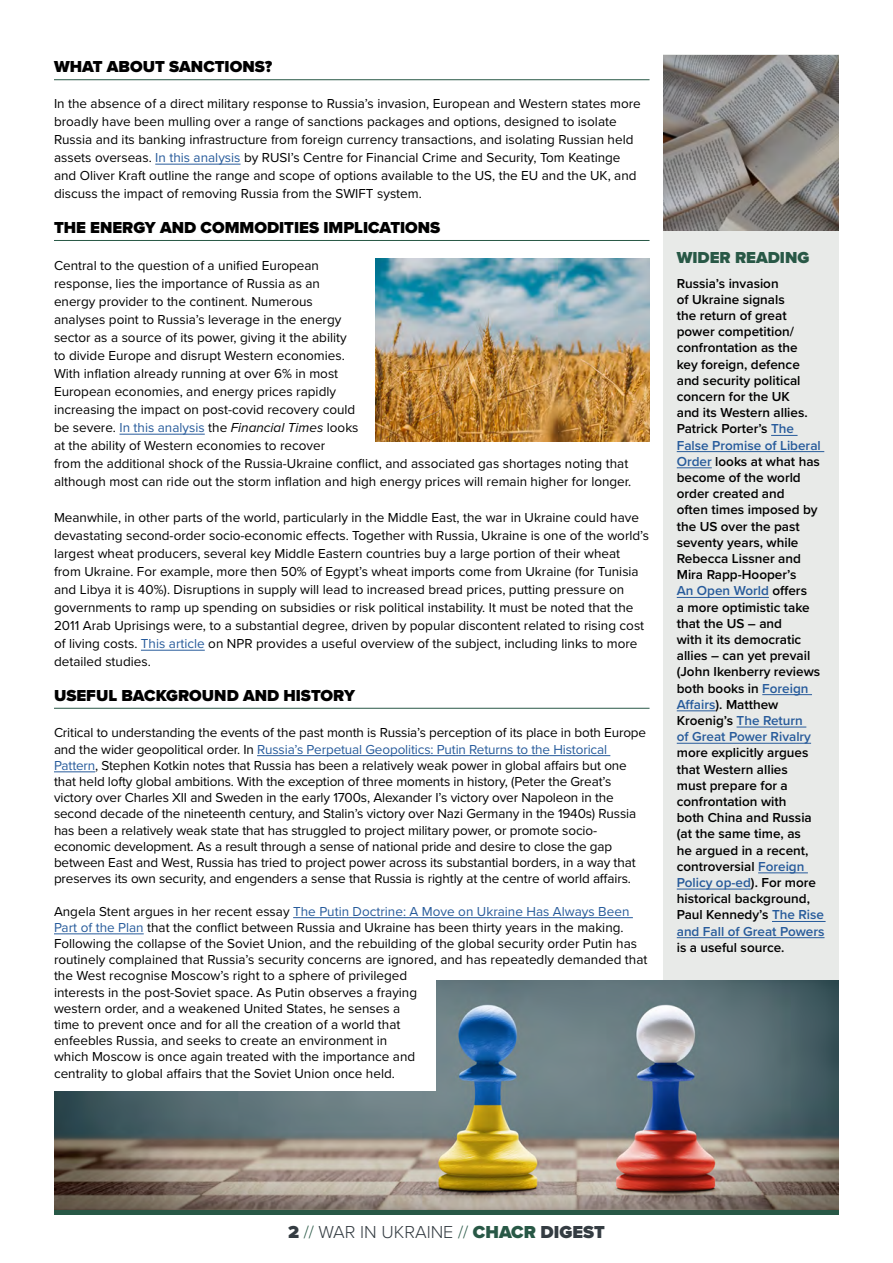
<style>
.page{position:relative;width:893px;height:1263px;background:#fff}
.page>*{position:absolute;margin:0;border:0;box-sizing:border-box;transform-origin:0 0}
.t1{font:300 18px "Proxima Nova";color:#343c42}
.t2{font:900 16.5px "Proxima Nova";color:#000}
.t3{font:900 16.5px "Proxima Nova";color:#285846}
.t4{font:13.5px/18px "Proxima Nova";color:#000}
.t5{font:600 13.5px/16.2px "Proxima Nova";color:#000}
.s1{color:#275b9b}
.s2{font-style:italic}
.s3{font-weight:900}
.s4{color:#285846}
.s5{font-weight:900;color:#285846}
</style>
<div class="page">
<div style="left:54px;top:1209px;width:785px;height:6px;background:#285846"></div>
<div style="left:663px;top:54px;width:176px;height:1155px;background:#e8eae8"></div>
<svg style="left:771px;top:435px;width:27px;height:1px"></svg>
<hr style="left:677px;top:451px;width:147px;height:1px;background:#275b9b">
<hr style="left:677px;top:467px;width:35px;height:1px;background:#275b9b">
<hr style="left:677px;top:597px;width:92px;height:1px;background:#275b9b">
<hr style="left:762px;top:694px;width:50px;height:1px;background:#275b9b">
<hr style="left:677px;top:710px;width:38px;height:1px;background:#275b9b">
<hr style="left:736px;top:726px;width:70px;height:1px;background:#275b9b">
<hr style="left:677px;top:743px;width:134px;height:1px;background:#275b9b">
<hr style="left:758px;top:872px;width:50px;height:1px;background:#275b9b">
<hr style="left:677px;top:888px;width:74px;height:1px;background:#275b9b">
<hr style="left:772px;top:921px;width:54px;height:1px;background:#275b9b">
<hr style="left:677px;top:937px;width:147px;height:1px;background:#275b9b">
<hr style="left:155px;top:164px;width:86px;height:1px;background:#275b9b">
<hr style="left:54px;top:79px;width:595px;height:1px;background:#285846">
<hr style="left:119px;top:434px;width:86px;height:1px;background:#275b9b">
<hr style="left:141px;top:650px;width:64px;height:1px;background:#275b9b">
<hr style="left:54px;top:240px;width:595px;height:1px;background:#285846">
<img style="left:375px;top:259px;width:274px;height:183px">
<hr style="left:54px;top:708px;width:595px;height:1px;background:#285846">
<img style="left:54px;top:980px;width:785px;height:229px">
<div style="left:38px;top:955px;width:398px;height:136px;background:#fff"></div>
<hr style="left:257px;top:755px;width:353px;height:1px;background:#275b9b">
<hr style="left:54px;top:771px;width:41px;height:1px;background:#275b9b">
<hr style="left:293px;top:917px;width:340px;height:1px;background:#275b9b">
<hr style="left:54px;top:933px;width:90px;height:1px;background:#275b9b">
<img style="left:663px;top:55px;width:176px;height:175px">
<p class="t2" style="left:54px;top:55px;width:220px">WHAT ABOUT SANCTIONS?</p>
<p class="t4" style="left:54px;top:94px;width:588px">In the absence of a direct military response to Russia’s invasion, European and Western states more broadly have been mulling over a range of sanctions packages and options, designed to isolate Russia and its banking infrastructure from foreign currency transactions, and isolating Russian held assets overseas. <span class="s1">In this analysis</span> by RUSI’s Centre for Financial Crime and Security, Tom Keatinge and Oliver Kraft outline the range and scope of options available to the US, the EU and the UK, and discuss the impact of removing Russia from the SWIFT system.</p>
<p class="t2" style="left:54px;top:215px;width:388px">THE ENERGY AND COMMODITIES IMPLICATIONS</p>
<p class="t4" style="left:54px;top:256px;width:579px">Central to the question of a unified European<br>response, lies the importance of Russia as an<br>energy provider to the continent. Numerous<br>analyses point to Russia’s leverage in the energy<br>sector as a source of its power, giving it the ability<br>to divide Europe and disrupt Western economies.<br>With inflation already running at over 6% in most<br>European economies, and energy prices rapidly<br>increasing the impact on post-covid recovery could<br>be severe. <span class="s1">In this analysis</span> the <span class="s2">Financial Times</span> looks<br>at the ability of Western economies to recover<br>from the additional shock of the Russia-Ukraine conflict, and associated gas shortages noting that although most can ride out the storm inflation and high energy prices will remain higher for longer.</p>
<p class="t4" style="left:54px;top:508px;width:597px">Meanwhile, in other parts of the world, particularly in the Middle East, the war in Ukraine could have devastating second-order socio-economic effects. Together with Russia, Ukraine is one of the world’s largest wheat producers, several key Middle Eastern countries buy a large portion of their wheat from Ukraine. For example, more then 50% of Egypt’s wheat imports come from Ukraine (for Tunisia and Libya it is 40%). Disruptions in supply will lead to increased bread prices, putting pressure on governments to ramp up spending on subsidies or risk political instability. It must be noted that the 2011 Arab Uprisings were, to a substantial degree, driven by popular discontent related to rising cost of living costs. <span class="s1">This article</span> on NPR provides a useful overview of the subject, including links to more detailed studies.</p>
<p class="t2" style="left:54px;top:683px;width:303px">USEFUL BACKGROUND AND HISTORY</p>
<p class="t4" style="left:54px;top:724px;width:594px;line-height:16.2px">Critical to understanding the events of the past month is Russia’s perception of its place in both Europe and the wider geopolitical order. In <span class="s1">Russia’s Perpetual Geopolitics: Putin Returns to the Historical Pattern</span>, Stephen Kotkin notes that Russia has been a relatively weak power in global affairs but one that held lofty global ambitions. With the exception of three moments in history, (Peter the Great’s victory over Charles XII and Sweden in the early 1700s, Alexander I’s victory over Napoleon in the second decade of the nineteenth century, and Stalin’s victory over Nazi Germany in the 1940s) Russia has been a relatively weak state that has struggled to project military power, or promote socio&shy;economic development. As a result through a sense of national pride and desire to close the gap between East and West, Russia has tried to project power across its substantial borders, in a way that preserves its own security, and engenders a sense that Russia is rightly at the centre of world affairs.</p>
<p class="t4" style="left:54px;top:902px;width:595px;line-height:16.2px">Angela Stent argues in her recent essay <span class="s1">The Putin Doctrine: A Move on Ukraine Has Always Been Part of the Plan</span> that the conflict between Russia and Ukraine has been thirty years in the making.<br>Following the collapse of the Soviet Union, and the rebuilding of the global security order Putin has routinely complained that Russia’s security concerns are ignored, and has repeatedly demanded that the West recognise Moscow’s right to a sphere of privileged<br>interests in the post-Soviet space. As Putin observes a fraying<br>western order, and a weakened United States, he senses a<br>time to prevent once and for all the creation of a world that<br>enfeebles Russia, and seeks to create an environment in<br>which Moscow is once again treated with the importance and<br>centrality to global affairs that the Soviet Union once held.</p>
<p class="t3" style="left:677px;top:245px;width:134px">WIDER READING</p>
<p class="t5" style="left:677px;top:275px;width:146px">Russia’s invasion<br>of Ukraine signals<br>the return of great power competition/ confrontation as the key foreign, defence and security political concern for the UK<br>and its Western allies.<br>Patrick Porter’s <span class="s1">The<br>False Promise of Liberal<br>Order</span> looks at what has become of the world order created and<br>often times imposed by the US over the past seventy years, while<br>Rebecca Lissner and<br>Mira Rapp-Hooper’s<br><span class="s1">An Open World</span> offers<br>a more optimistic take that the US – and<br>with it its democratic allies – can yet prevail (John Ikenberry reviews both books in <span class="s1">Foreign<br>Affairs</span>). Matthew<br>Kroenig’s <span class="s1">The Return<br>of Great Power Rivalry</span></p>
<p class="t5" style="left:677px;top:744px;width:149px">more explicitly argues that Western allies<br>must prepare for a confrontation with<br>both China and Russia (at the same time, as<br>he argued in a recent, controversial <span class="s1">Foreign<br>Policy op-ed</span>). For more historical background,<br>Paul Kennedy’s <span class="s1">The Rise and Fall of Great Powers</span></p>
<p class="t5" style="left:677px;top:939px;width:109px">is a useful source.</p>
<h1 class="t1" style="left:288px;top:1218px;width:318px"><span class="s3">2</span> <span class="s4">//</span> WAR IN UKRAINE <span class="s4">//</span> <span class="s5">CHACR</span> <span class="s3">DIGEST</span></h1>
</div>
